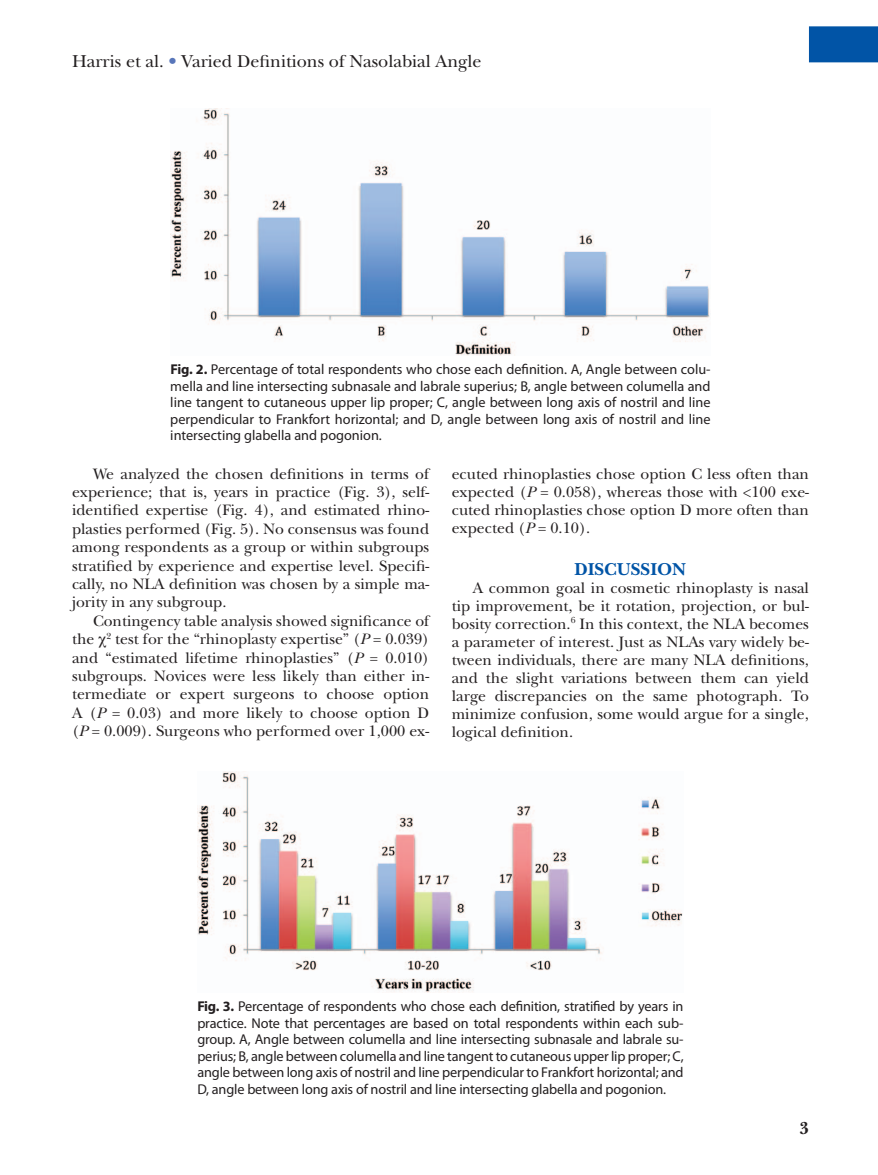
<style>
.page{position:relative;width:878px;height:1175px;background:#fff}
.page>*{position:absolute;margin:0;border:0;box-sizing:border-box;transform-origin:0 0}
.t1{font:18px "New Baskerville";color:#231f20}
.t2{font:700 18px "New Baskerville";color:#0154a6}
.t3{font:700 18px "New Baskerville";color:#231f20}
.t4{font:15.75px/18.5px "New Baskerville";color:#231f20;text-align:justify}
.t5{font:14.25px/16.5px "Myriad Pro";letter-spacing:-.01em;color:#231f20;text-align:justify}
.s1{color:#5876ba}
.s2{font-weight:700}
.s3{font-family:"Gandhari Unicode"}
.s4{font-style:italic}
</style>
<div class="page">
<div style="left:808px;top:26px;width:70px;height:36px;background:#0154a6"></div>
<img style="left:170px;top:108px;width:540px;height:247px">
<img style="left:197px;top:771px;width:486px;height:221px">
<p class="t1" style="left:72px;top:51px;width:411px">Harris et al. <span class="s1">•</span> Varied Definitions of Nasolabial Angle</p>
<p class="t5" style="left:170px;top:361px;width:542px"><span class="s2">Fig. 2.</span> Percentage of total respondents who chose each definition. A, Angle between colu&shy;mella and line intersecting subnasale and labrale superius; B, angle between columella and line tangent to cutaneous upper lip proper; C, angle between long axis of nostril and line perpendicular to Frankfort horizontal; and D, angle between long axis of nostril and line intersecting glabella and pogonion.</p>
<p class="t4" style="left:72px;top:464px;width:359px;text-indent:21px">We analyzed the chosen definitions in terms of experience; that is, years in practice (Fig. 3), self&shy;identified expertise (Fig. 4), and estimated rhino&shy;plasties performed (Fig. 5). No consensus was found among respondents as a group or within subgroups stratified by experience and expertise level. Specifi&shy;cally, no NLA definition was chosen by a simple ma&shy;jority in any subgroup.</p>
<p class="t4" style="left:72px;top:611px;width:359px;text-indent:21px">Contingency table analysis showed significance of the <span class="s3">χ</span><sup>2</sup> test for the “rhinoplasty expertise” (<span class="s4">P</span> = 0.039) and “estimated lifetime rhinoplasties” (<span class="s4">P</span> = 0.010) subgroups. Novices were less likely than either in&shy;termediate or expert surgeons to choose option A (<span class="s4">P</span> = 0.03) and more likely to choose option D (<span class="s4">P</span> = 0.009). Surgeons who performed over 1,000 ex-</p>
<p class="t4" style="left:452px;top:464px;width:359px;line-height:18px">ecuted rhinoplasties chose option C less often than expected (<span class="s4">P</span> = 0.058), whereas those with &lt;100 exe&shy;cuted rhinoplasties chose option D more often than expected (<span class="s4">P</span> = 0.10).</p>
<p class="t2" style="left:574px;top:558px;width:33px">DISCUSS</p>
<p class="t2" style="left:650px;top:558px;width:37px">ION</p>
<p class="t4" style="left:452px;top:578px;width:359px;line-height:18px;text-indent:21px">A common goal in cosmetic rhinoplasty is nasal tip improvement, be it rotation, projection, or bul&shy;bosity correction.<sup>6</sup> In this context, the NLA becomes a parameter of interest. Just as NLAs vary widely be&shy;tween individuals, there are many NLA definitions, and the slight variations between them can yield large discrepancies on the same photograph. To minimize confusion, some would argue for a single, logical definition.</p>
<p class="t5" style="left:197px;top:998px;width:488px"><span class="s2">Fig. 3.</span> Percentage of respondents who chose each definition, stratified by years in practice. Note that percentages are based on total respondents within each sub&shy;group. A, Angle between columella and line intersecting subnasale and labrale su&shy;perius; B, angle between columella and line tangent to cutaneous upper lip proper; C, angle between long axis of nostril and line perpendicular to Frankfort horizontal; and D, angle between long axis of nostril and line intersecting glabella and pogonion.</p>
<p class="t3" style="left:799px;top:1118px;width:11px">3</p>
</div>
